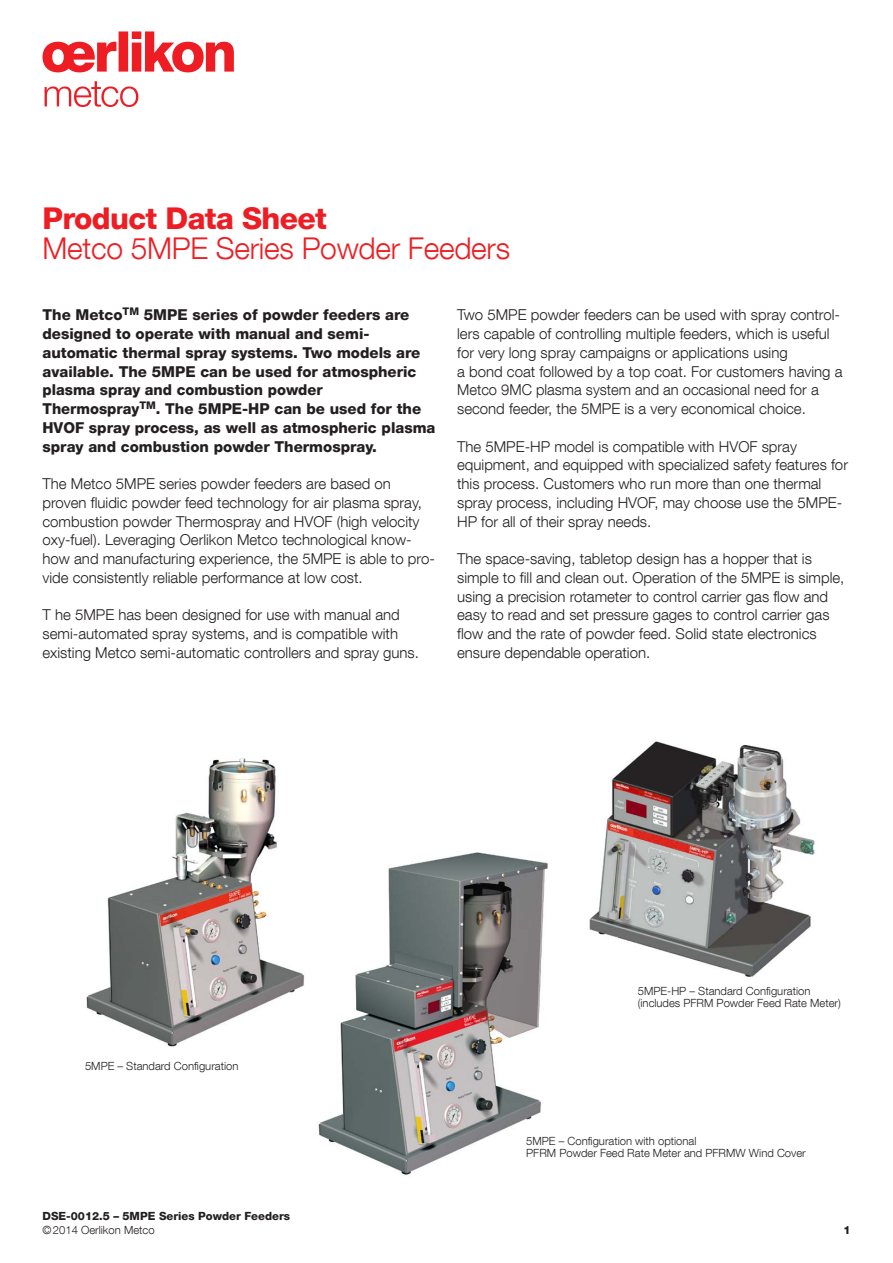
<style>
.page{position:relative;width:893px;height:1263px;background:#fff}
.page>*{position:absolute;margin:0;border:0;box-sizing:border-box;transform-origin:0 0}
.t1{font:300 30px "Helvetica Neue LT Com";letter-spacing:-.01em;color:#ee1d23}
.t2{font:800 30px "Helvetica Neue LT Com";letter-spacing:-.02em;color:#ee1d23}
.t3{font:300 15px/18.8px "Helvetica Neue LT Com";color:#231f20}
.t4{font:800 15px/18.8px "Helvetica Neue LT Com";color:#231f20}
.t5{font:300 11.25px/12px "Helvetica Neue LT Com";color:#231f20}
.t6{font:800 11.25px "Helvetica Neue LT Com";color:#231f20}
</style>
<div class="page">
<svg style="left:43px;top:31px;width:191px;height:41px"></svg>
<svg style="left:45px;top:81px;width:93px;height:26px"></svg>
<img style="left:86px;top:757px;width:219px;height:290px">
<img style="left:318px;top:852px;width:230px;height:323px">
<img style="left:589px;top:741px;width:226px;height:236px">
<h1 class="t2" style="left:43px;top:201px;width:286px">Product Data Sheet</h1>
<h1 class="t1" style="left:43px;top:230px;width:469px">Metco 5MPE Series Powder Feeders</h1>
<p class="t4" style="left:43px;top:306px;width:394px">The Metco<sup>TM</sup> 5MPE series of powder feeders are designed to operate with manual and semi&shy;automatic thermal spray systems. Two models are available. The 5MPE can be used for atmospheric plasma spray and combustion powder Thermospray<sup>TM</sup>. The 5MPE-HP can be used for the HVOF spray process, as well as atmospheric plasma spray and combustion powder Thermospray.</p>
<p class="t3" style="left:43px;top:474px;width:394px">The Metco 5MPE series powder feeders are based on proven fluidic powder feed technology for air plasma spray, combustion powder Thermospray and HVOF (high velocity oxy-fuel). Leveraging Oerlikon Metco technological know&shy;how and manufacturing experience, the 5MPE is able to pro&shy;vide consistently reliable performance at low cost.</p>
<p class="t3" style="left:43px;top:605px;width:378px">T he 5MPE has been designed for use with manual and semi-automated spray systems, and is compatible with existing Metco semi-automatic controllers and spray guns.</p>
<p class="t3" style="left:457px;top:305px;width:387px">Two 5MPE powder feeders can be used with spray control&shy;lers capable of controlling multiple feeders, which is useful for very long spray campaigns or applications using<br>a bond coat followed by a top coat. For customers having a Metco 9MC plasma system and an occasional need for a second feeder, the 5MPE is a very economical choice.</p>
<p class="t3" style="left:457px;top:437px;width:392px">The 5MPE-HP model is compatible with HVOF spray equipment, and equipped with specialized safety features for this process. Customers who run more than one thermal spray process, including HVOF, may choose use the 5MPE-HP for all of their spray needs.</p>
<p class="t3" style="left:457px;top:549px;width:389px">The space-saving, tabletop design has a hopper that is simple to fill and clean out. Operation of the 5MPE is simple, using a precision rotameter to control carrier gas flow and easy to read and set pressure gages to control carrier gas flow and the rate of powder feed. Solid state electronics ensure dependable operation.</p>
<p class="t5" style="left:85px;top:1060px;width:155px">5MPE – Standard Configuration</p>
<p class="t5" style="left:638px;top:985px;width:204px">5MPE-HP – Standard Configuration (includes PFRM Powder Feed Rate Meter)</p>
<p class="t5" style="left:526px;top:1135px;width:281px">5MPE – Configuration with optional<br>PFRM Powder Feed Rate Meter and PFRMW Wind Cover</p>
<p class="t6" style="left:43px;top:1209px;width:249px">DSE-0012.5 – 5MPE Series Powder Feeders</p>
<p class="t5" style="left:43px;top:1223px;width:114px">©2014 Oerlikon Metco</p>
<p class="t6" style="left:843px;top:1223px;width:9px">1</p>
</div>
